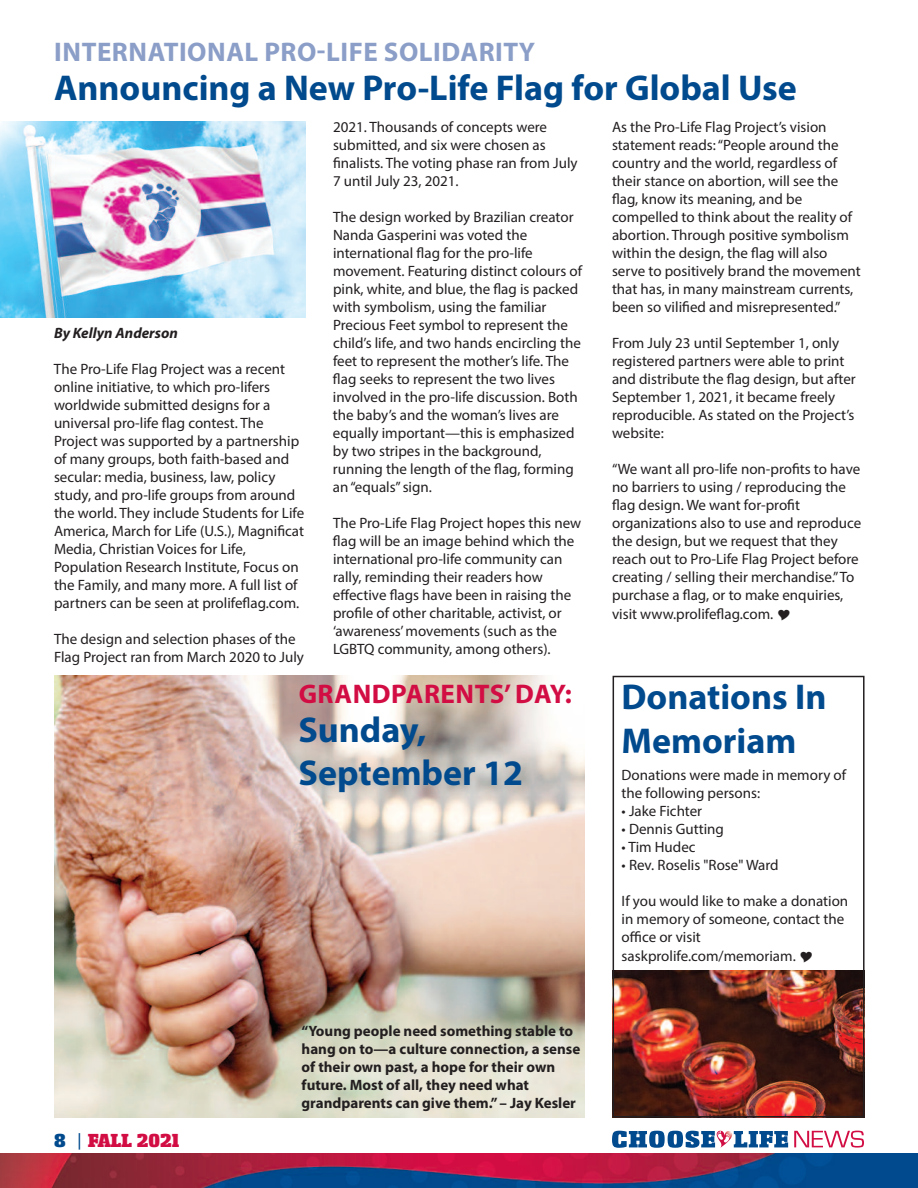
<style>
.page{position:relative;width:918px;height:1188px;background:#fff}
.page>*{position:absolute;margin:0;border:0;box-sizing:border-box;transform-origin:0 0}
.t1{font:700 36px/43.2px "Myriad Pro";color:#004a8d}
.t2{font:700 27px "Myriad Pro";letter-spacing:.02em;color:#8b9ec7}
.t3{font:700 27px "Myriad Pro";letter-spacing:.02em;color:#d20d44}
.t4{font:18px "Kaman Display S Si";color:#d20d44}
.t5{font:15px/18px "Myriad Pro";color:#231f20}
.t6{font:700 15px/18px "Myriad Pro";color:#231f20}
.t7{font:italic 700 15px "Myriad Pro";color:#231f20}
.s1{color:#004a8d}
.s2{font-family:"Lucida Grande";color:#004a8d}
</style>
<div class="page">
<svg style="left:612px;top:1131px;width:176px;height:17px"></svg>
<svg style="left:794px;top:1131px;width:70px;height:17px"></svg>
<img style="left:0;top:1154px;width:918px;height:34px">
<img style="left:0;top:121px;width:306px;height:197px">
<img style="left:616px;top:971px;width:246px;height:144px">
<div style="left:613px;top:676px;width:252px;height:442px;border:2px solid #231f20"></div>
<img style="left:54px;top:676px;width:531px;height:442px">
<h2 class="t2" style="left:54px;top:42px;width:483px">INTERNATIONAL PRO-LIFE SOLIDARITY</h2>
<h1 class="t1" style="left:54px;top:69px;width:744px">Announcing a New Pro-Life Flag for Global Use</h1>
<p class="t7" style="left:54px;top:327px;width:125px">By Kellyn Anderson</p>
<p class="t5" style="left:54px;top:361px;width:252px">The Pro-Life Flag Project was a recent online initiative, to which pro-lifers worldwide submitted designs for a universal pro-life flag contest. The Project was supported by a partnership of many groups, both faith-based and secular: media, business, law, policy study, and pro-life groups from around the world. They include students for Life America, March for Life (U.s.), Magnificat Media, Christian Voices for Life, Population Research Institute, Focus on the Family, and many more. A full list of partners can be seen at prolifeflag.com.</p>
<p class="t5" style="left:54px;top:631px;width:251px">The design and selection phases of the<br>Flag Project ran from March 2020 to July</p>
<p class="t5" style="left:333px;top:119px;width:246px">2021. Thousands of concepts were submitted, and six were chosen as finalists. The voting phase ran from July<br>7 until July 23, 2021.</p>
<p class="t5" style="left:333px;top:209px;width:251px">The design worked by Brazilian creator Nanda Gasperini was voted the international flag for the pro-life movement. Featuring distinct colours of pink, white, and blue, the flag is packed with symbolism, using the familiar Precious Feet symbol to represent the child’s life, and two hands encircling the feet to represent the mother’s life. The flag seeks to represent the two lives involved in the pro-life discussion. Both the baby’s and the woman’s lives are equally important—this is emphasized by two stripes in the background, running the length of the flag, forming an“equals”sign.</p>
<p class="t5" style="left:333px;top:515px;width:250px">The Pro-Life Flag Project hopes this new flag will be an image behind which the international pro-life community can rally, reminding their readers how effective flags have been in raising the profile of other charitable, activist, or ‘awareness’movements (such as the LGBTQ community, among others).</p>
<h2 class="t3" style="left:299px;top:683px;width:275px">GRANDPARENTS’DAY:</h2>
<h1 class="t1" style="left:298px;top:711px;width:226px">Sunday,<br>September 12</h1>
<p class="t4" style="left:54px;top:1134px;width:127px"><span class="s1">8</span> <span class="s2">|</span> FALL 2021</p>
<p class="t6" style="left:302px;top:1023px;width:280px">“Young people need something stable to hang on to—a culture connection, a sense of their own past, a hope for their own future. Most of all, they need what grandparents can give them.” – Jay Kesler</p>
<p class="t5" style="left:612px;top:119px;width:250px">As the Pro-Life Flag Project’s vision statement reads:“People around the country and the world, regardless of their stance on abortion, will see the flag, know its meaning, and be compelled to think about the reality of abortion. Through positive symbolism within the design, the flag will also serve to positively brand the movement that has, in many mainstream currents, been so vilified and misrepresented.”</p>
<p class="t5" style="left:612px;top:335px;width:245px">From July 23 until september 1, only registered partners were able to print and distribute the flag design, but after september 1, 2021, it became freely reproducible. As stated on the Project’s website:</p>
<p class="t5" style="left:612px;top:461px;width:251px">“We want all pro-life non-profits to have no barriers to using / reproducing the flag design. We want for-profit organizations also to use and reproduce the design, but we request that they reach out to Pro-Life Flag Project before creating / selling their merchandise.”To purchase a flag, or to make enquiries, visit www.prolifeflag.com.</p>
<h1 class="t1" style="left:622px;top:679px;width:206px">Donations In<br>Memoriam</h1>
<p class="t5" style="left:622px;top:767px;width:226px">Donations were made in memory of the following persons:</p>
<p class="t5" style="left:622px;top:803px;width:82px">• Jake Fichter</p>
<p class="t5" style="left:622px;top:821px;width:104px">• Dennis Gutting</p>
<p class="t5" style="left:622px;top:839px;width:76px">• Tim Hudec</p>
<p class="t5" style="left:622px;top:857px;width:159px">• Rev. Roselis "Rose" Ward</p>
<p class="t5" style="left:622px;top:893px;width:228px">If you would like to make a donation in memory of someone, contact the office or visit saskprolife.com/memoriam.</p>
</div>
